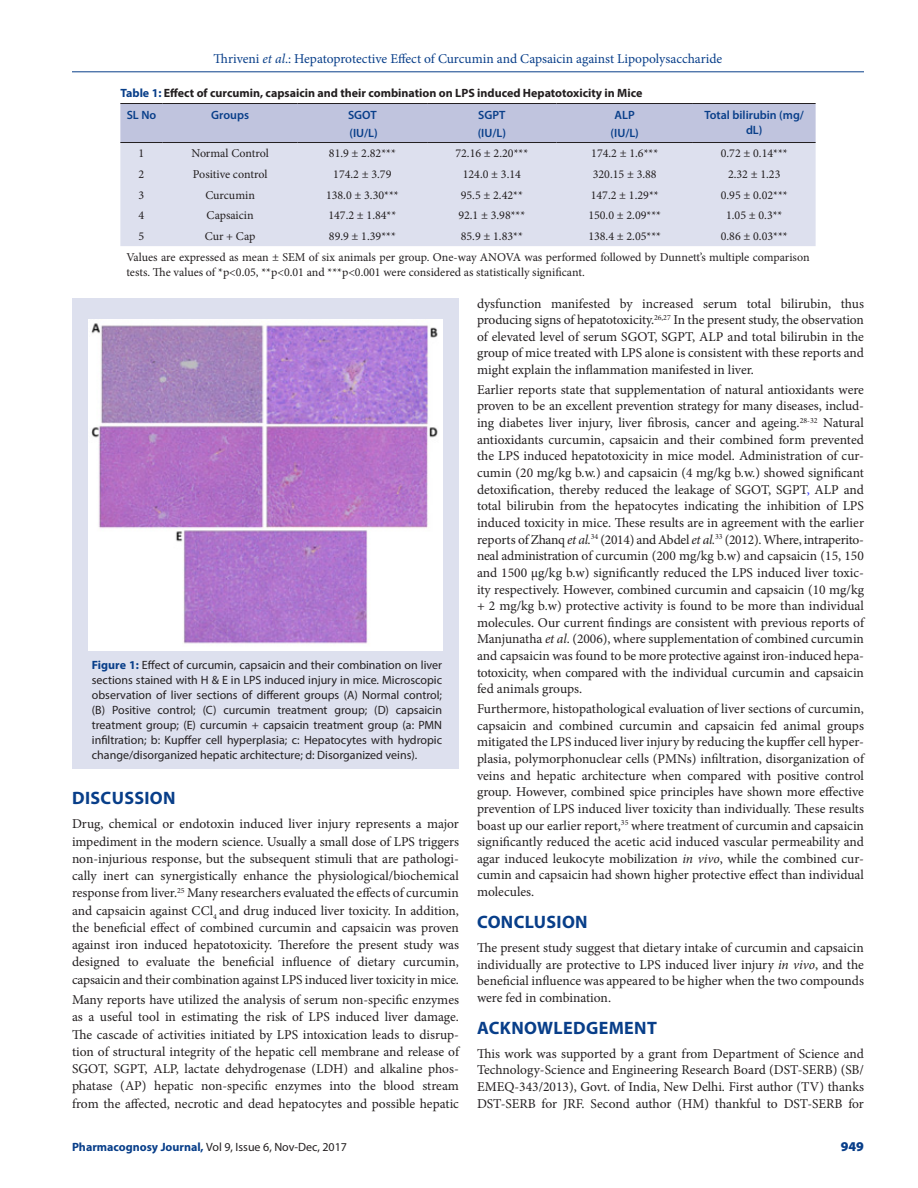
<style>
.page{position:relative;width:918px;height:1188px;background:#fff}
.page>*{position:absolute;margin:0;border:0;box-sizing:border-box;transform-origin:0 0}
._1_HD{font:700 18px "Myriad Pro";letter-spacing:.02em;color:#083e89}
.TXT{font:13.5px/16.6px "Minion Pro";letter-spacing:-.005em;color:#231f20;text-align:justify}
.t1{font:13.5px "Minion Pro";color:#083e89}
.RRH{font:900 13.5px "Myriad Pro";color:#083e89}
.FIG_CAP{font:12px/15px "Myriad Pro";color:#231f20;text-align:justify}
.TB{font:12px "Minion Pro";color:#231f20}
.TFN{font:12px/15px "Minion Pro";color:#231f20}
.TT{font:700 12px "Myriad Pro";color:#231f20}
.TCH{font:600 12px/15px "Myriad Pro";color:#083e89;text-align:center}
.RRH-2{font:12px "Myriad Pro";color:#231f20}
.s1{font-style:italic}
.s2{color:#083e89}
.s3{font-weight:700;color:#083e89}
.s4{color:#33f}
</style>
<div class="page">
<hr style="left:72px;top:72px;width:792px;height:1px;background:#083e89">
<div style="left:120px;top:104px;width:696px;height:38px;background:#c0c4de"></div>
<div style="left:120px;top:143px;width:696px;height:103px;background:#dde0ee"></div>
<hr style="left:120px;top:103px;width:43px;height:1px;background:#231f20">
<hr style="left:163px;top:103px;width:135px;height:1px;background:#231f20">
<hr style="left:298px;top:103px;width:129px;height:1px;background:#231f20">
<hr style="left:427px;top:103px;width:130px;height:1px;background:#231f20">
<hr style="left:557px;top:103px;width:136px;height:1px;background:#231f20">
<hr style="left:693px;top:103px;width:123px;height:1px;background:#231f20">
<hr style="left:120px;top:142px;width:43px;height:1px;background:#231f20">
<hr style="left:163px;top:142px;width:135px;height:1px;background:#231f20">
<hr style="left:298px;top:142px;width:129px;height:1px;background:#231f20">
<hr style="left:427px;top:142px;width:130px;height:1px;background:#231f20">
<hr style="left:557px;top:142px;width:136px;height:1px;background:#231f20">
<hr style="left:693px;top:142px;width:123px;height:1px;background:#231f20">
<div style="left:72px;top:298px;width:387px;height:471px;background:#dde0ee"></div>
<img style="left:89px;top:320px;width:353px;height:331px">
<p class="t1" style="left:214px;top:50px;width:510px">Thriveni <span class="s1">et al</span>.: Hepatoprotective Effect of Curcumin and Capsaicin against Lipopolysaccharide</p>
<p class="TT" style="left:120px;top:85px;width:524px"><span class="s2">Table 1:</span> Effect of curcumin, capsaicin and their combination on LPS induced Hepatotoxicity in Mice</p>
<p class="TCH" style="left:127px;top:107px;width:31px">SL No</p>
<p class="TCH" style="left:211px;top:107px;width:39px">Groups</p>
<p class="TCH" style="left:348px;top:107px;width:30px">SGOT</p>
<p class="TCH" style="left:349px;top:125px;width:30px">(IU/L)</p>
<p class="TCH" style="left:478px;top:107px;width:29px">SGPT</p>
<p class="TCH" style="left:478px;top:125px;width:30px">(IU/L)</p>
<p class="TCH" style="left:615px;top:107px;width:22px">ALP</p>
<p class="TCH" style="left:611px;top:125px;width:30px">(IU/L)</p>
<p class="TCH" style="left:705px;top:107px;width:101px">Total bilirubin (mg/ dL)</p>
<p class="TB" style="left:139px;top:145px;width:7px">1</p>
<p class="TB" style="left:191px;top:145px;width:79px">Normal Control</p>
<p class="TB" style="left:329px;top:145px;width:68px">81.9 ± 2.82***</p>
<p class="TB" style="left:455px;top:145px;width:74px">72.16 ± 2.20***</p>
<p class="TB" style="left:591px;top:145px;width:68px">174.2 ± 1.6***</p>
<p class="TB" style="left:721px;top:145px;width:68px">0.72 ± 0.14***</p>
<p class="TB" style="left:139px;top:166px;width:7px">2</p>
<p class="TB" style="left:193px;top:166px;width:76px">Positive control</p>
<p class="TB" style="left:333px;top:166px;width:60px">174.2 ± 3.79</p>
<p class="TB" style="left:463px;top:166px;width:60px">124.0 ± 3.14</p>
<p class="TB" style="left:593px;top:166px;width:65px">320.15 ± 3.88</p>
<p class="TB" style="left:728px;top:166px;width:54px">2.32 ± 1.23</p>
<p class="TB" style="left:139px;top:187px;width:7px">3</p>
<p class="TB" style="left:205px;top:187px;width:51px">Curcumin</p>
<p class="TB" style="left:326px;top:187px;width:74px">138.0 ± 3.30***</p>
<p class="TB" style="left:461px;top:187px;width:64px">95.5 ± 2.42**</p>
<p class="TB" style="left:591px;top:187px;width:69px">147.2 ± 1.29**</p>
<p class="TB" style="left:721px;top:187px;width:68px">0.95 ± 0.02***</p>
<p class="TB" style="left:139px;top:208px;width:7px">4</p>
<p class="TB" style="left:207px;top:208px;width:49px">Capsaicin</p>
<p class="TB" style="left:328px;top:208px;width:69px">147.2 ± 1.84**</p>
<p class="TB" style="left:458px;top:208px;width:68px">92.1 ± 3.98***</p>
<p class="TB" style="left:588px;top:208px;width:74px">150.0 ± 2.09***</p>
<p class="TB" style="left:726px;top:208px;width:58px">1.05 ± 0.3**</p>
<p class="TB" style="left:139px;top:228px;width:7px">5</p>
<p class="TB" style="left:205px;top:228px;width:52px">Cur + Cap</p>
<p class="TB" style="left:329px;top:228px;width:68px">89.9 ± 1.39***</p>
<p class="TB" style="left:461px;top:228px;width:64px">85.9 ± 1.83**</p>
<p class="TB" style="left:588px;top:228px;width:74px">138.4 ± 2.05***</p>
<p class="TB" style="left:721px;top:228px;width:68px">0.86 ± 0.03***</p>
<p class="TFN" style="left:126px;top:250px;width:685px">Values are expressed as mean ± SEM of six animals per group. One-way ANOVA was performed followed by Dunnett’s multiple comparison tests. The values of *p&lt;0.05, **p&lt;0.01 and ***p&lt;0.001 were considered as statistically significant.</p>
<p class="FIG_CAP" style="left:92px;top:657px;width:352px"><span class="s3">Figure 1:</span> Effect of curcumin, capsaicin and their combination on liver sections stained with H &amp; E in LPS induced injury in mice. Microscopic observation of liver sections of different groups (A) Normal control; (B) Positive control; (C) curcumin treatment group; (D) capsaicin treatment group; (E) curcumin + capsaicin treatment group (a: PMN infiltration; b: Kupffer cell hyperplasia; c: Hepatocytes with hydropic change/disorganized hepatic architecture; d: Disorganized veins).</p>
<p class="_1_HD" style="left:72px;top:786px;width:105px">DISCUSSION</p>
<p class="TXT" style="left:72px;top:816px;width:389px;line-height:17.2px">Drug, chemical or endotoxin induced liver injury represents a major impediment in the modern science. Usually a small dose of LPS triggers non-injurious response, but the subsequent stimuli that are pathologi&shy;cally inert can synergistically enhance the physiological/biochemical response from liver.<sup>25</sup> Many researchers evaluated the effects of curcumin and capsaicin against CCl<sub>4</sub> and drug induced liver toxicity. In addition, the beneficial effect of combined curcumin and capsaicin was proven against iron induced hepatotoxicity. Therefore the present study was designed to evaluate the beneficial influence of dietary curcumin, capsaicin and their combination against LPS induced liver toxicity in mice.</p>
<p class="TXT" style="left:72px;top:991px;width:389px;line-height:17.2px">Many reports have utilized the analysis of serum non-specific enzymes as a useful tool in estimating the risk of LPS induced liver damage.<br>The cascade of activities initiated by LPS intoxication leads to disrup&shy;tion of structural integrity of the hepatic cell membrane and release of SGOT, SGPT, ALP, lactate dehydrogenase (LDH) and alkaline phos&shy;phatase (AP) hepatic non-specific enzymes into the blood stream from the affected, necrotic and dead hepatocytes and possible hepatic</p>
<p class="TXT" style="left:477px;top:295px;width:389px">dysfunction manifested by increased serum total bilirubin, thus producing signs of hepatotoxicity.<sup>26,27</sup> In the present study, the observation of elevated level of serum SGOT, SGPT, ALP and total bilirubin in the group of mice treated with LPS alone is consistent with these reports and might explain the inflammation manifested in liver.</p>
<p class="TXT" style="left:477px;top:381px;width:389px">Earlier reports state that supplementation of natural antioxidants were proven to be an excellent prevention strategy for many diseases, includ&shy;ing diabetes liver injury, liver fibrosis, cancer and ageing.<sup>28-32</sup> Natural antioxidants curcumin, capsaicin and their combined form prevented the LPS induced hepatotoxicity in mice model. Administration of cur&shy;cumin (20 mg/kg b.w.) and capsaicin (4 mg/kg b.w.) showed significant detoxification, thereby reduced the leakage of SGOT, SGPT<span class="s4">,</span> ALP and total bilirubin from the hepatocytes indicating the inhibition of LPS induced toxicity in mice. These results are in agreement with the earlier reports of Zhanq <span class="s1">et al.</span><sup>34</sup> (2014) and Abdel <span class="s1">et al.</span><sup>33</sup> (2012). Where, intraperito&shy;neal administration of curcumin (200 mg/kg b.w) and capsaicin (15, 150 and 1500 µg/kg b.w) significantly reduced the LPS induced liver toxic&shy;ity respectively. However, combined curcumin and capsaicin (10 mg/kg + 2 mg/kg b.w) protective activity is found to be more than individual molecules. Our current findings are consistent with previous reports of Manjunatha <span class="s1">et al</span>. (2006), where supplementation of combined curcumin and capsaicin was found to be more protective against iron-induced hepa&shy;totoxicity, when compared with the individual curcumin and capsaicin fed animals groups.</p>
<p class="TXT" style="left:477px;top:700px;width:389px">Furthermore, histopathological evaluation of liver sections of curcumin, capsaicin and combined curcumin and capsaicin fed animal groups mitigated the LPS induced liver injury by reducing the kupffer cell hyper&shy;plasia, polymorphonuclear cells (PMNs) infiltration, disorganization of veins and hepatic architecture when compared with positive control group. However, combined spice principles have shown more effective prevention of LPS induced liver toxicity than individually. These results boast up our earlier report,<sup>35</sup> where treatment of curcumin and capsaicin significantly reduced the acetic acid induced vascular permeability and agar induced leukocyte mobilization <span class="s1">in vivo</span>, while the combined cur&shy;cumin and capsaicin had shown higher protective effect than individual molecules.</p>
<p class="_1_HD" style="left:477px;top:910px;width:112px">CONCLUSION</p>
<p class="TXT" style="left:477px;top:939px;width:389px">The present study suggest that dietary intake of curcumin and capsaicin individually are protective to LPS induced liver injury <span class="s1">in vivo</span>, and the beneficial influence was appeared to be higher when the two compounds were fed in combination.</p>
<p class="_1_HD" style="left:477px;top:1016px;width:181px">ACKNOWLEDGEMENT</p>
<p class="TXT" style="left:477px;top:1045px;width:389px">This work was supported by a grant from Department of Science and Technology-Science and Engineering Research Board (DST-SERB) (SB/ EMEQ-343/2013), Govt. of India, New Delhi. First author (TV) thanks DST-SERB for JRF. Second author (HM) thankful to DST-SERB for</p>
<p class="RRH-2" style="left:72px;top:1139px;width:277px"><span class="s3">Pharmacognosy Journal,</span> Vol 9, Issue 6, Nov-Dec, 2017</p>
<p class="RRH" style="left:841px;top:1137px;width:25px">949</p>
</div>
